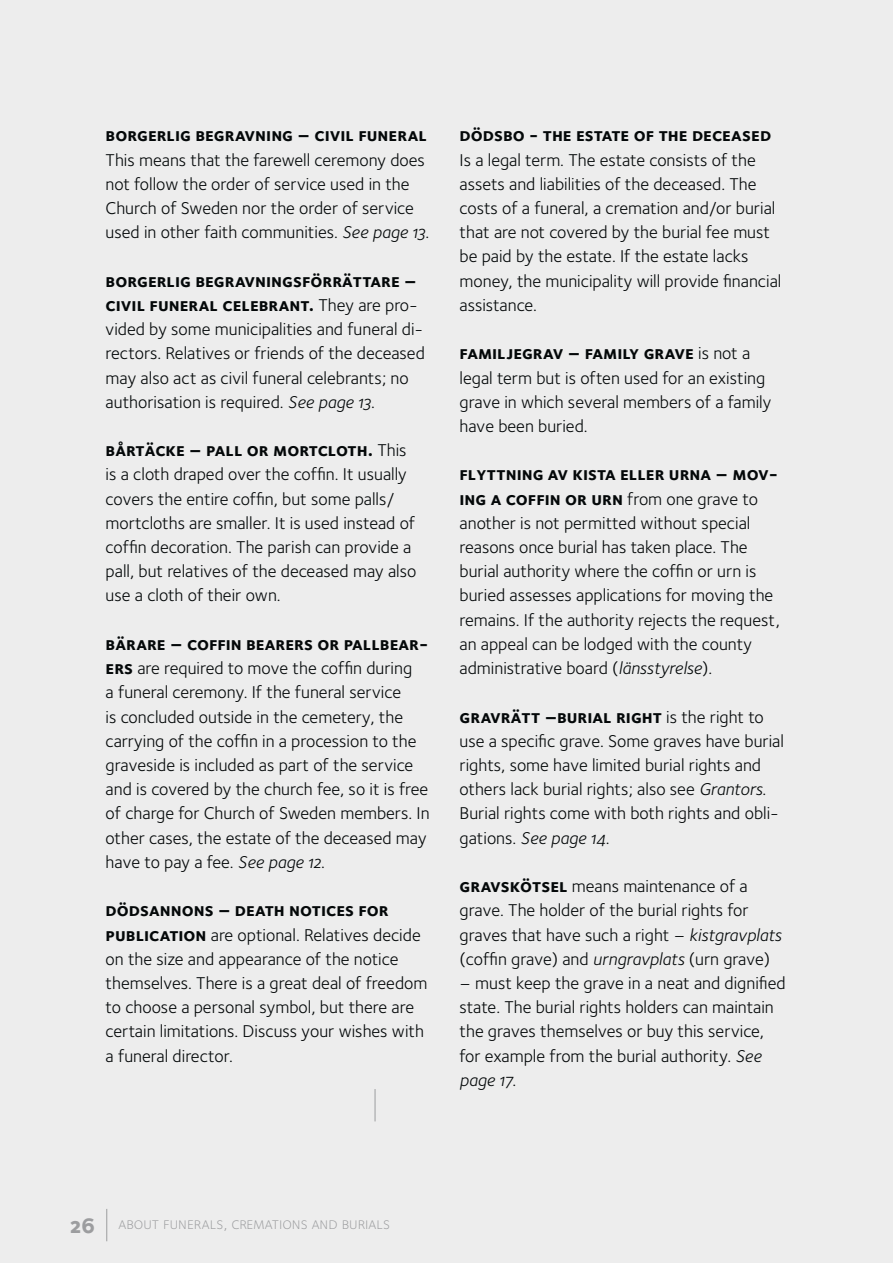
<style>
.page{position:relative;width:893px;height:1263px;background:#ededed}
.page>*{position:absolute;margin:0;border:0;box-sizing:border-box;transform-origin:0 0}
.t1{font:18.6px/24.2px "Foundry Sterling Bold Expert";color:#040809}
.t2{font:17.7px/24.2px "Foundry Sterling";color:#040809}
.t3{font:17.7px "Foundry Sterling Book Italic OSF";color:#040809}
.t4{font:16.8px "Foundry Sterling Light Expert";color:#9c9d9f}
.t5{font:16.8px "Foundry Sterling Book Expert";color:#9c9d9f}
.s1{font-family:"Foundry Sterling Book Italic OSF"}
.s2{font-family:"Foundry Sterling";font-size:17.7px}
.s3{font-family:"Foundry Sterling Bold Expert";font-size:18.6px}
.s4{font-style:italic}
.s5{font-family:"Foundry Sterling"}
.s6{font-family:"Foundry Sterling Extra Bold OSF";font-size:22.35px}
</style>
<div class="page">
<hr style="left:375px;top:1089px;width:1px;height:32px;background:#9c9d9f">
<hr style="left:106px;top:1209px;width:1px;height:32px;background:#9c9d9f">
<p class="t1" style="left:106px;top:123px;width:323px">borgerlig begravning – civil funeral</p>
<p class="t2" style="left:106px;top:148px;width:325px">This means that the farewell ceremony does not follow the order of service used in the Church of Sweden nor the order of service used in other faith communities. <span class="s1">See page 13.</span></p>
<p class="t1" style="left:106px;top:268px;width:314px">borgerlig begravningsförrättare – civil funeral celebrant. <span class="s2">They are pro-</span></p>
<p class="t2" style="left:106px;top:318px;width:321px">vided by some municipalities and funeral di&shy;rectors. Relatives or friends of the deceased may also act as civil funeral celebrants; no authorisation is required. <span class="s1">See page 13.</span></p>
<p class="t1" style="left:106px;top:438px;width:302px">bårtäcke – pall or mortcloth. <span class="s2">This</span></p>
<p class="t2" style="left:106px;top:463px;width:312px">is a cloth draped over the coffin. It usually covers the entire coffin, but some palls/ mortcloths are smaller. It is used instead of coffin decoration. The parish can provide a pall, but relatives of the deceased may also use a cloth of their own.</p>
<p class="t1" style="left:106px;top:631px;width:324px">bärare – coffin bearers or pallbear-</p>
<p class="t2" style="left:106px;top:657px;width:325px"><span class="s3">ers</span> are required to move the coffin during<br>a funeral ceremony. If the funeral service<br>is concluded outside in the cemetery, the carrying of the coffin in a procession to the graveside is included as part of the service and is covered by the church fee, so it is free of charge for Church of Sweden members. In other cases, the estate of the deceased may have to pay a fee. <span class="s1">See page 12.</span></p>
<p class="t1" style="left:106px;top:898px;width:285px">dödsannons – death notices for</p>
<p class="t2" style="left:106px;top:923px;width:323px"><span class="s3">publication</span> are optional. Relatives decide on the size and appearance of the notice themselves. There is a great deal of freedom to choose a personal symbol, but there are certain limitations. Discuss your wishes with a funeral director.</p>
<p class="t1" style="left:459px;top:123px;width:313px">dödsbo - the estate of the deceased</p>
<p class="t2" style="left:459px;top:148px;width:323px">Is a legal term. The estate consists of the assets and liabilities of the deceased. The costs of a funeral, a cremation and/or burial that are not covered by the burial fee must be paid by the estate. If the estate lacks money, the municipality will provide financial assistance.</p>
<p class="t1" style="left:459px;top:341px;width:292px">familjegrav – family grave <span class="s2">is not a</span></p>
<p class="t2" style="left:459px;top:366px;width:313px">legal term but is often used for an existing grave in which several members of a family have been buried.</p>
<p class="t1" style="left:459px;top:462px;width:320px">flyttning av kista eller urna – mov&shy;ing a coffin or urn <span class="s2">from one grave to</span></p>
<p class="t2" style="left:459px;top:512px;width:322px">another is not permitted without special reasons once burial has taken place. The burial authority where the coffin or urn is buried assesses applications for moving the remains. If the authority rejects the request, an appeal can be lodged with the county administrative board (<span class="s4">länsstyrelse</span>).</p>
<p class="t1" style="left:459px;top:704px;width:306px">gravrätt –burial right <span class="s2">is the right to</span></p>
<p class="t2" style="left:459px;top:730px;width:326px">use a specific grave. Some graves have burial rights, some have limited burial rights and others lack burial rights; also see <span class="s1">Grantors.<br></span>Burial rights come with both rights and obli-</p>
<p class="t3" style="left:459px;top:831px;width:152px"><span class="s5">gations.</span> See page 14.</p>
<p class="t2" style="left:459px;top:875px;width:324px"><span class="s3">gravskötsel</span> means maintenance of a grave. The holder of the burial rights for graves that have such a right – <span class="s1">kistgravplats </span>(coffin grave) and <span class="s1">urngravplats</span> (urn grave)</p>
<p class="t2" style="left:459px;top:972px;width:328px">– must keep the grave in a neat and dignified state. The burial rights holders can maintain the graves themselves or buy this service, for example from the burial authority. <span class="s1">See</span></p>
<p class="t3" style="left:459px;top:1073px;width:58px">page 17.</p>
<p class="t4" style="left:70px;top:1214px;width:321px"><span class="s6">26</span> about funerals, cremations and burials</p>
<p class="t5" style="left:189px;top:1214px;width:212px">erals, cremations and burials</p>
</div>
